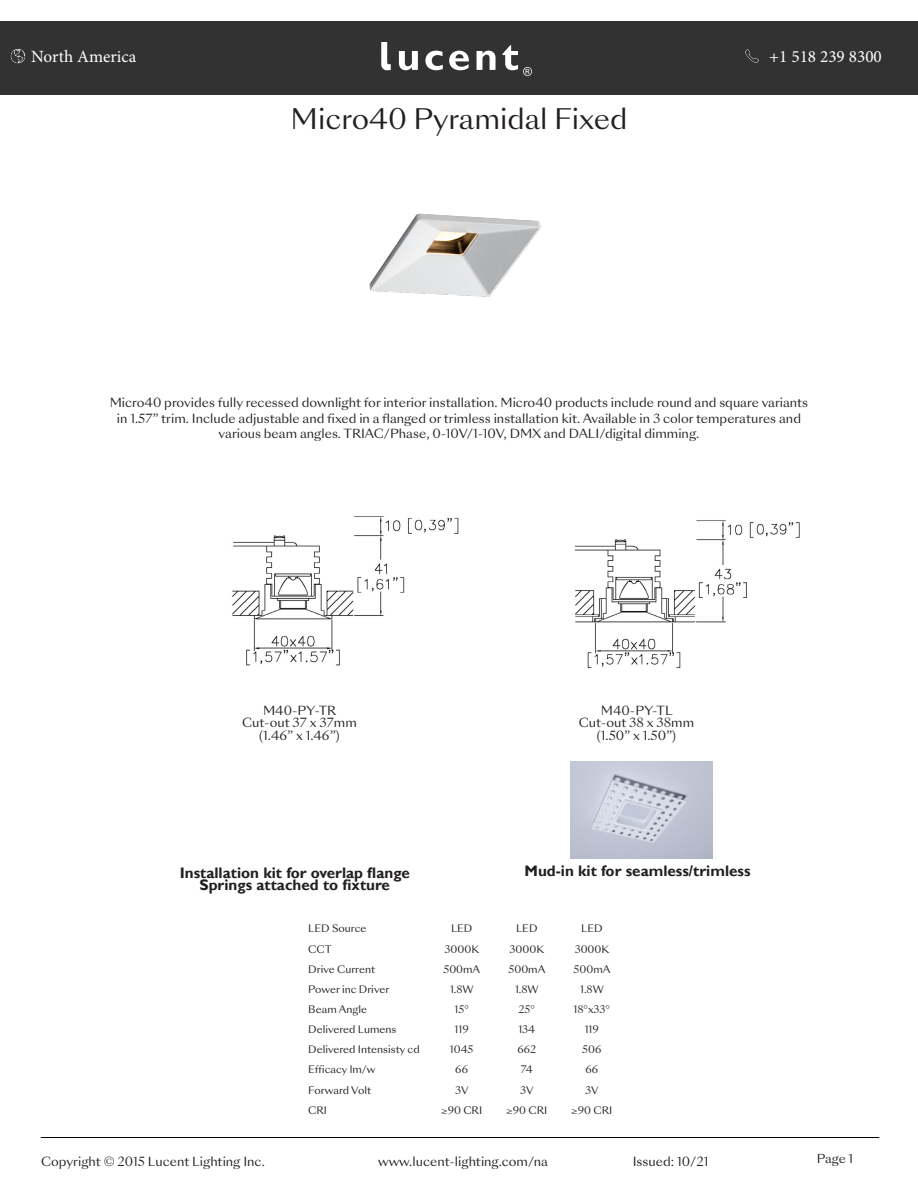
<style>
.page{position:relative;width:918px;height:1188px;background:#fff}
.page>*{position:absolute;margin:0;border:0;box-sizing:border-box;transform-origin:0 0}
.t1{font:27.45px "Sang Bleu Sunrise";color:#231f20}
.t2{font:17.25px "Minion Pro";color:#fff}
.t3{font:700 15.3px "Gill Sans";color:#231f20}
.bullet_points{font:12.15px/15.3px "Sang Bleu Sunrise";color:#231f20;text-align:center}
.bullet_point{font:12.15px "Sang Bleu Sunrise";color:#231f20}
.t4{font:12px "Sang Bleu Sunrise";color:#231f20}
.t5{font:10.05px "Sang Bleu Sunrise";color:#231f20}
</style>
<div class="page">
<hr style="left:41px;top:1137px;width:838px;height:1px;background:#000">
<div style="left:0;top:21px;width:918px;height:74px;background:#333233"></div>
<svg style="left:399px;top:51px;width:19px;height:19px"></svg>
<svg style="left:425px;top:51px;width:18px;height:19px"></svg>
<svg style="left:449px;top:51px;width:20px;height:19px"></svg>
<svg style="left:477px;top:51px;width:19px;height:19px"></svg>
<svg style="left:381px;top:42px;width:10px;height:28px"></svg>
<svg style="left:502px;top:45px;width:30px;height:30px"></svg>
<img style="left:11px;top:49px;width:14px;height:14px">
<img style="left:745px;top:49px;width:14px;height:14px">
<img style="left:369px;top:213px;width:172px;height:84px">
<img style="left:232px;top:516px;width:227px;height:150px">
<img style="left:574px;top:520px;width:226px;height:149px">
<img style="left:571px;top:761px;width:141px;height:98px">
<h2 class="t2" style="left:31px;top:45px;width:107px">North America</h2>
<h2 class="t2" style="left:769px;top:45px;width:114px">+1 518 239 8300</h2>
<p class="t1" style="left:291px;top:100px;width:338px">Micro40 Pyramidal Fixed</p>
<p class="bullet_points" style="left:110px;top:396px;width:700px">Micro40 provides fully recessed downlight for interior installation. Micro40 products include round and square variants in 1.57” trim. Include adjustable and fixed in a flanged or trimless installation kit. Available in 3 color temperatures and various beam angles. TRIAC/Phase, 0-10V/1-10V, DMX and DALI/digital dimming.</p>
<p class="bullet_point" style="left:263px;top:702px;width:75px">M40-PY-TR</p>
<p class="bullet_point" style="left:242px;top:715px;width:116px">Cut-out 37 x 37mm</p>
<p class="bullet_point" style="left:259px;top:727px;width:82px">(1.46” x 1.46”)</p>
<p class="t3" style="left:180px;top:863px;width:232px">Installation kit for overlap flange</p>
<p class="t3" style="left:199px;top:876px;width:192px">Springs attached to fixture</p>
<p class="bullet_point" style="left:601px;top:702px;width:73px">M40-PY-TL</p>
<p class="bullet_point" style="left:579px;top:715px;width:117px">Cut-out 38 x 38mm</p>
<p class="bullet_point" style="left:597px;top:727px;width:81px">(1.50” x 1.50”)</p>
<p class="t3" style="left:525px;top:861px;width:228px">Mud-in kit for seamless/trimless</p>
<p class="t5" style="left:308px;top:921px;width:60px">LED Source</p>
<p class="t5" style="left:451px;top:921px;width:23px">LED</p>
<p class="t5" style="left:516px;top:921px;width:23px">LED</p>
<p class="t5" style="left:581px;top:921px;width:23px">LED</p>
<p class="t5" style="left:308px;top:942px;width:25px">CCT</p>
<p class="t5" style="left:445px;top:942px;width:36px">3000K</p>
<p class="t5" style="left:510px;top:942px;width:36px">3000K</p>
<p class="t5" style="left:575px;top:942px;width:36px">3000K</p>
<p class="t5" style="left:308px;top:962px;width:68px">Drive Current</p>
<p class="t5" style="left:443px;top:962px;width:38px">500mA</p>
<p class="t5" style="left:509px;top:962px;width:38px">500mA</p>
<p class="t5" style="left:574px;top:962px;width:38px">500mA</p>
<p class="t5" style="left:308px;top:982px;width:83px">Power inc Driver</p>
<p class="t5" style="left:450px;top:982px;width:25px">1.8W</p>
<p class="t5" style="left:515px;top:982px;width:25px">1.8W</p>
<p class="t5" style="left:580px;top:982px;width:25px">1.8W</p>
<p class="t5" style="left:308px;top:1002px;width:60px">Beam Angle</p>
<p class="t5" style="left:455px;top:1002px;width:16px">15°</p>
<p class="t5" style="left:519px;top:1002px;width:18px">25°</p>
<p class="t5" style="left:574px;top:1002px;width:38px">18°x33°</p>
<p class="t5" style="left:308px;top:1022px;width:90px">Delivered Lumens</p>
<p class="t5" style="left:455px;top:1022px;width:16px">119</p>
<p class="t5" style="left:518px;top:1022px;width:18px">134</p>
<p class="t5" style="left:585px;top:1022px;width:16px">119</p>
<p class="t5" style="left:308px;top:1042px;width:113px">Delivered Intensisty cd</p>
<p class="t5" style="left:450px;top:1042px;width:25px">1045</p>
<p class="t5" style="left:517px;top:1042px;width:20px">662</p>
<p class="t5" style="left:582px;top:1042px;width:21px">506</p>
<p class="t5" style="left:308px;top:1062px;width:69px">Efficacy lm/w</p>
<p class="t5" style="left:455px;top:1062px;width:14px">66</p>
<p class="t5" style="left:521px;top:1062px;width:13px">74</p>
<p class="t5" style="left:585px;top:1062px;width:14px">66</p>
<p class="t5" style="left:308px;top:1083px;width:65px">Forward Volt</p>
<p class="t5" style="left:455px;top:1083px;width:15px">3V</p>
<p class="t5" style="left:520px;top:1083px;width:15px">3V</p>
<p class="t5" style="left:585px;top:1083px;width:15px">3V</p>
<p class="t5" style="left:308px;top:1103px;width:20px">CRI</p>
<p class="t5" style="left:441px;top:1103px;width:43px">≥90 CRI</p>
<p class="t5" style="left:506px;top:1103px;width:43px">≥90 CRI</p>
<p class="t5" style="left:571px;top:1103px;width:43px">≥90 CRI</p>
<p class="bullet_points" style="left:41px;top:1154px;width:225px">Copyright © 2015 Lucent Lighting Inc.</p>
<p class="bullet_points" style="left:378px;top:1154px;width:171px">www.lucent-lighting.com/na</p>
<p class="bullet_points" style="left:633px;top:1154px;width:77px">Issued: 10/21</p>
<p class="t4" style="left:817px;top:1151px;width:38px">Page 1</p>
</div>
